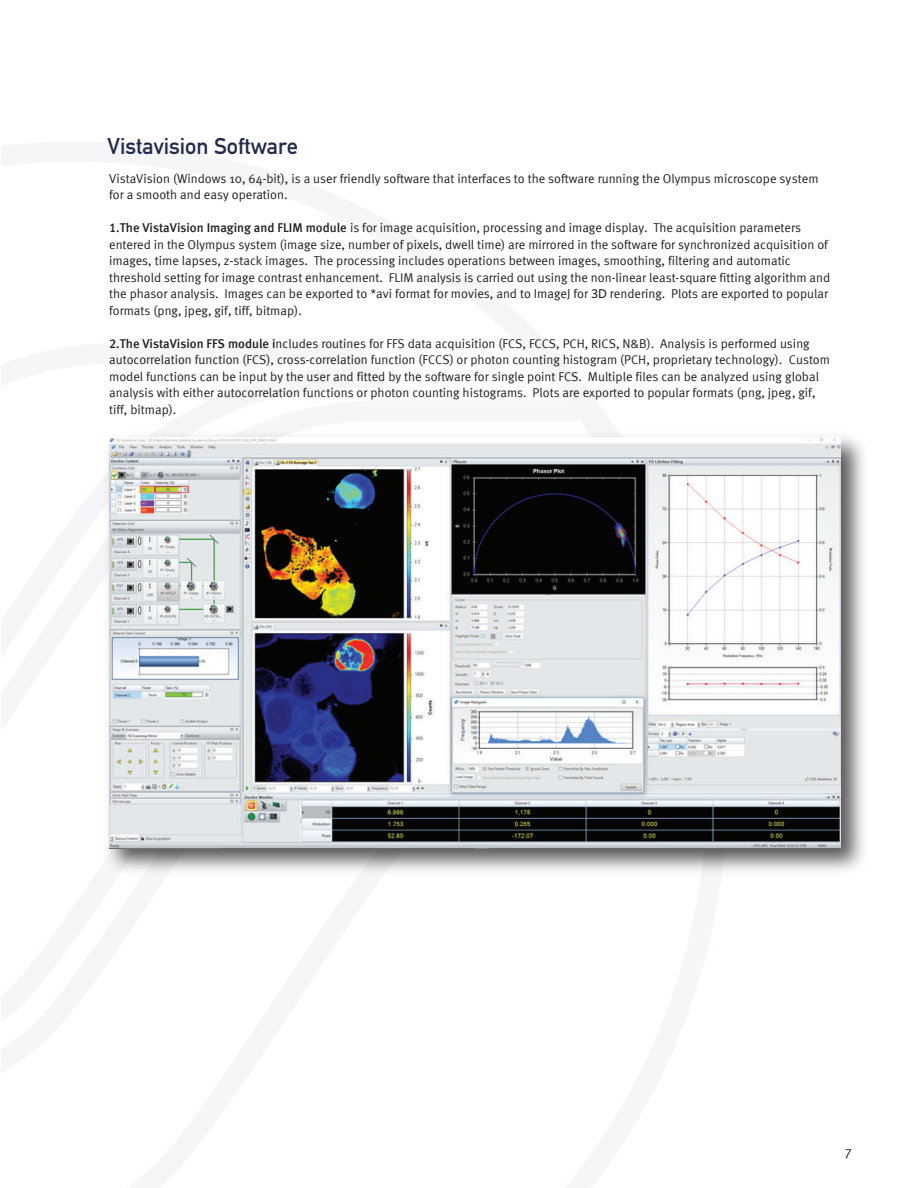
<style>
.page{position:relative;width:918px;height:1188px;background:#fff}
.page>*{position:absolute;margin:0;border:0;box-sizing:border-box;transform-origin:0 0}
.t1{font:22.5px "DIN Mittelschrift Std";color:#242a4d}
.t2{font:13.5px "Meta Normal";color:#231f20}
.t3{font:12.75px/16.5px "Meta Normal";color:#231f20}
.s1{font-family:"Meta Medium LF"}
.s2{font-family:"Whitney";font-weight:500}
</style>
<div class="page">
<img style="left:102px;top:430px;width:762px;height:448px">
<img style="left:109px;top:437px;width:732px;height:412px">
<h1 class="t1" style="left:107px;top:133px;width:192px">Vistavision Software</h1>
<p class="t3" style="left:109px;top:170px;width:711px">VistaVision (Windows 10, 64-bit), is a user friendly software that interfaces to the software running the Olympus microscope system for a smooth and easy operation.</p>
<p class="t3" style="left:109px;top:219px;width:723px"><span class="s1">1.The VistaVision Imaging and FLIM module</span> is for image acquisition, processing and image display. The acquisition parameters entered in the Olympus system (image size, number of pixels, dwell time) are mirrored in the software for synchronized acquisition of images, time lapses, z-stack images. The processing includes operations between images, smoothing, filtering and automatic threshold setting for image contrast enhancement. FLIM analysis is carried out using the non-linear least-square fitting algorithm and the phasor analysis. Images can be exported to *avi format for movies, and to ImageJ for <span class="s2">3D</span> rendering. Plots are exported to popular formats (png, jpeg, gif, tiff, bitmap).</p>
<p class="t3" style="left:109px;top:335px;width:722px"><span class="s1">2.The VistaVision FFS module i</span>ncludes routines for FFS data acquisition (FCS, FCCS, PCH, RICS, N&amp;B). Analysis is performed using autocorrelation function (FCS), cross-correlation function (FCCS) or photon counting histogram (PCH, proprietary technology). Custom model functions can be input by the user and fitted by the software for single point FCS. Multiple files can be analyzed using global analysis with either autocorrelation functions or photon counting histograms. Plots are exported to popular formats (png, jpeg, gif, tiff, bitmap).</p>
<p class="t2" style="left:845px;top:1143px;width:8px">7</p>
</div>
